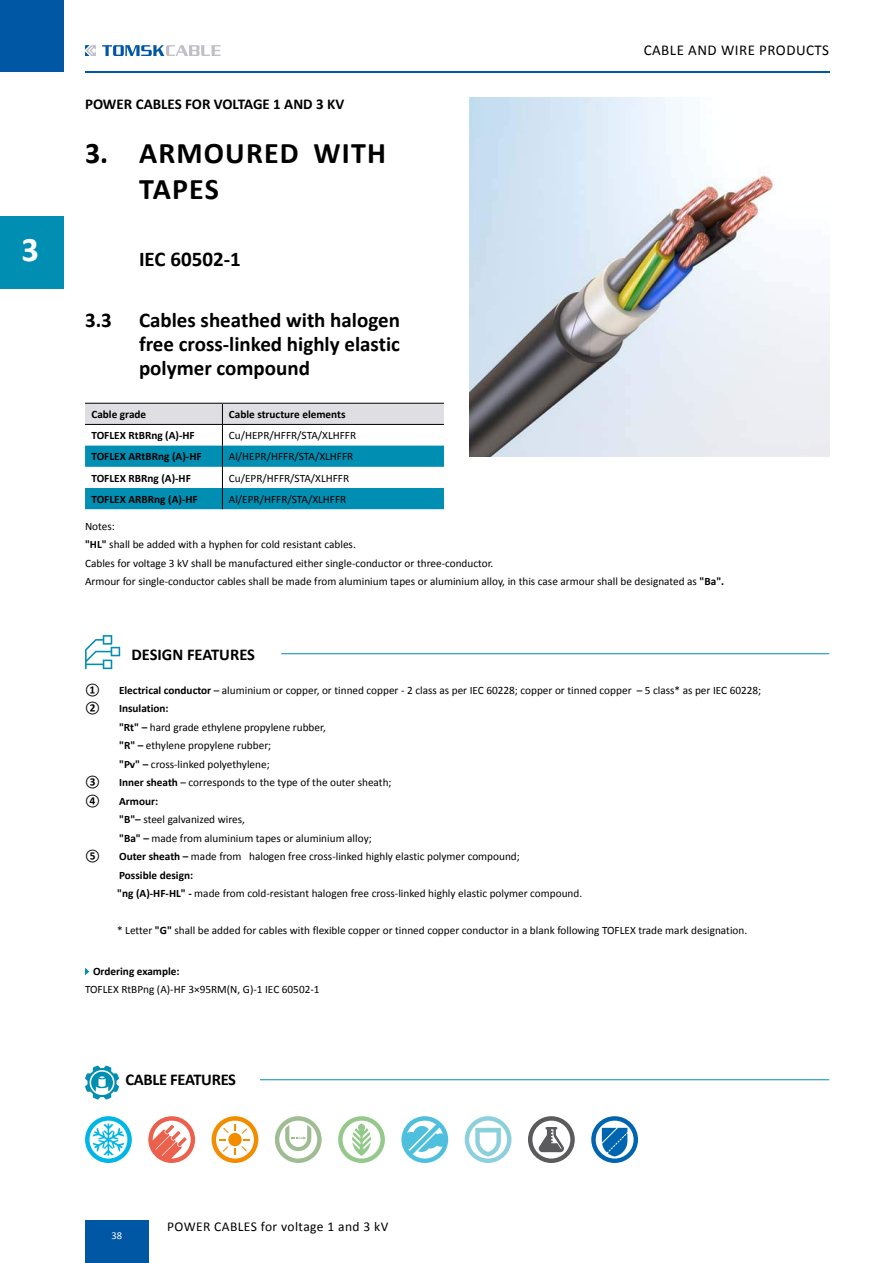
<style>
.page{position:relative;width:893px;height:1263px;background:#fff}
.page>*{position:absolute;margin:0;border:0;box-sizing:border-box;transform-origin:0 0}
.t1{font:700 34.5px "Calibri";color:#fff}
.t2{font:700 30px/36px "Calibri";letter-spacing:.04em;color:#000}
.t3{font:700 21px/24px "Calibri";color:#000;text-align:justify}
.t4{font:700 16.5px "Calibri";color:#000}
.t5{font:700 16.5px "Calibri";letter-spacing:-.02em;color:#000}
.t6{font:700 15px "Calibri";color:#000}
.t7{font:15px "Calibri";letter-spacing:.03em;color:#000}
.t8{font:13.5px "Calibri";letter-spacing:.03em;color:#000}
.t9{font:11.25px/18.5px "Calibri";color:#000}
.t10{font:700 11.25px "Calibri";color:#000}
.t11{font:10.5px "Calibri";color:#fff}
.s1{font-weight:700}
</style>
<div class="page">
<div style="left:0;top:0;width:64px;height:72px;background:#0057a3"></div>
<div style="left:85px;top:1220px;width:64px;height:43px;background:#0057a3"></div>
<hr style="left:85px;top:71px;width:744px;height:1px;background:#0057a3">
<div style="left:0;top:216px;width:64px;height:73px;background:#008eb2"></div>
<svg style="left:102px;top:45px;width:119px;height:11px"></svg>
<svg style="left:85px;top:45px;width:11px;height:11px"></svg>
<svg style="left:85px;top:1065px;width:34px;height:34px"></svg>
<svg style="left:85px;top:1116px;width:47px;height:47px"></svg>
<svg style="left:148px;top:1116px;width:47px;height:47px"></svg>
<svg style="left:212px;top:1116px;width:46px;height:47px"></svg>
<svg style="left:275px;top:1116px;width:47px;height:47px"></svg>
<svg style="left:338px;top:1116px;width:47px;height:47px"></svg>
<svg style="left:401px;top:1116px;width:47px;height:47px"></svg>
<svg style="left:465px;top:1116px;width:46px;height:47px"></svg>
<svg style="left:528px;top:1116px;width:47px;height:47px"></svg>
<svg style="left:591px;top:1116px;width:47px;height:47px"></svg>
<hr style="left:260px;top:1079px;width:569px;height:1px;background:#008eb2">
<svg style="left:85px;top:403px;width:359px;height:106px"></svg>
<hr style="left:222px;top:403px;width:222px;height:1px;background:#000">
<hr style="left:85px;top:424px;width:137px;height:1px;background:#000">
<hr style="left:222px;top:424px;width:222px;height:1px;background:#000">
<svg style="left:85px;top:635px;width:35px;height:34px"></svg>
<hr style="left:281px;top:653px;width:548px;height:1px;background:#008eb2">
<svg style="left:85px;top:967px;width:4px;height:8px"></svg>
<img style="left:470px;top:98px;width:359px;height:359px">
<h1 class="t1" style="left:21px;top:225px;width:19px">3</h1>
<h3 class="t6" style="left:85px;top:93px;width:261px">POWER CABLES FOR VOLTAGE 1 AND 3 KV</h3>
<h2 class="t2" style="left:139px;top:134px;width:249px;text-indent:-54px">3. ARMOURED WITH<br>TAPES</h2>
<h3 class="t3" style="left:139px;top:246px;width:103px">IEC 60502-1</h3>
<h3 class="t7" style="left:644px;top:40px;width:187px">CABLE AND WIRE PRODUCTS</h3>
<h3 class="t3" style="left:85px;top:307px;width:28px">3.3</h3>
<h3 class="t3" style="left:139px;top:307px;width:262px">Cables sheathed with halogen free cross-linked highly elastic polymer compound</h3>
<p class="t10" style="left:91px;top:406px;width:56px">Cable grade</p>
<p class="t10" style="left:229px;top:406px;width:118px">Cable structure elements</p>
<p class="t10" style="left:91px;top:428px;width:105px">TOFLEX RtBRng (А)-HF</p>
<p class="t9" style="left:229px;top:426px;width:129px">Cu/HEPR/HFFR/STA/XLHFFR</p>
<p class="t10" style="left:91px;top:449px;width:112px">TOFLEX ARtBRng (А)-HF</p>
<p class="t9" style="left:229px;top:447px;width:126px">Al/HEPR/HFFR/STA/XLHFFR</p>
<p class="t10" style="left:91px;top:470px;width:101px">TOFLEX RBRng (А)-HF</p>
<p class="t9" style="left:229px;top:468px;width:122px">Cu/EPR/HFFR/STA/XLHFFR</p>
<p class="t10" style="left:91px;top:491px;width:108px">TOFLEX ARBRng (А)-HF</p>
<p class="t9" style="left:229px;top:490px;width:119px">Al/EPR/HFFR/STA/XLHFFR</p>
<p class="t9" style="left:85px;top:517px;width:641px">Notes:<br><span class="s1">"HL"</span> shall be added with a hyphen for cold resistant cables.<br>Cables for voltage 3 kV shall be manufactured either single-conductor or three-conductor.<br>Armour for single-conductor cables shall be made from aluminium tapes or aluminium alloy, in this case armour shall be designated as <span class="s1">"Ba".</span></p>
<h3 class="t4" style="left:131px;top:643px;width:125px">DESIGN FEATURES</h3>
<p class="t10" style="left:85px;top:682px;width:16px">①</p>
<p class="t9" style="left:119px;top:680px;width:644px"><span class="s1">Electrical conductor</span> – aluminium or copper, or tinned copper - 2 class as per IEC 60228; copper or tinned copper – 5 class* as per IEC 60228;</p>
<p class="t10" style="left:85px;top:700px;width:16px">②</p>
<p class="t9" style="left:119px;top:699px;width:208px"><span class="s1">Insulation:<br>"Rt" –</span> hard grade ethylene propylene rubber, <span class="s1">"R" –</span> ethylene propylene rubber;<br><span class="s1">"Pv" –</span> cross-linked polyethylene;</p>
<p class="t10" style="left:85px;top:774px;width:16px">③</p>
<p class="t9" style="left:119px;top:773px;width:274px"><span class="s1">Inner sheath</span> – corresponds to the type of the outer sheath;</p>
<p class="t10" style="left:85px;top:793px;width:16px">④</p>
<p class="t9" style="left:119px;top:791px;width:254px"><span class="s1">Armour:<br>"B"–</span> steel galvanized wires,<br><span class="s1">"Ba" –</span> made from aluminium tapes or aluminium alloy;</p>
<p class="t10" style="left:85px;top:848px;width:16px">⑤</p>
<p class="t9" style="left:117px;top:847px;width:467px"><span class="s1">Outer sheath –</span> made from halogen free cross-linked highly elastic polymer compound;<br><span class="s1">Possible design:<br>"ng (А)-HF-HL" -</span> made from cold-resistant halogen free cross-linked highly elastic polymer compound.</p>
<p class="t9" style="left:117px;top:921px;width:632px">* Letter <span class="s1">"G"</span> shall be added for cables with flexible copper or tinned copper conductor in a blank following TOFLEX trade mark designation.</p>
<p class="t10" style="left:93px;top:963px;width:88px">Ordering example:</p>
<p class="t9" style="left:85px;top:980px;width:236px">TOFLEX RtBPng (А)-HF 3×95RM(N, G)-1 IEC 60502-1</p>
<h3 class="t5" style="left:126px;top:1067px;width:112px">CABLE FEATURES</h3>
<p class="t11" style="left:112px;top:1228px;width:12px">38</p>
<p class="t8" style="left:167px;top:1217px;width:223px">POWER CABLES for voltage 1 and 3 kV</p>
</div>
